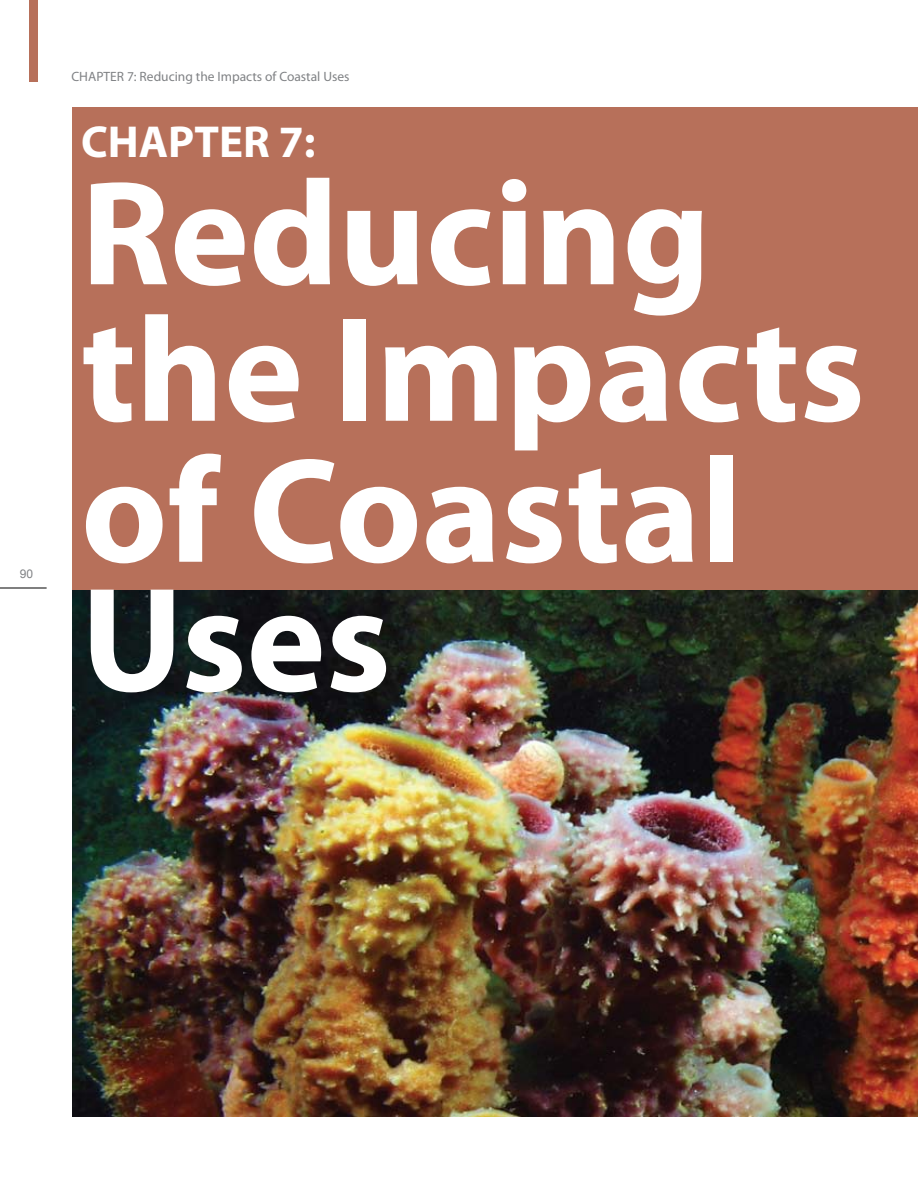
<style>
.page{position:relative;width:918px;height:1188px;background:#fff}
.page>*{position:absolute;margin:0;border:0;box-sizing:border-box;transform-origin:0 0}
.t1{font:700 150px/135.4px "Myriad Pro";color:#fff}
.t2{font:700 45px "Myriad Pro";color:#fff}
.t3{font:13.5px "Myriad Pro";color:#808285}
.t4{font:12px "Arial";color:#808285}
</style>
<div class="page">
<hr style="left:0;top:588px;width:47px;height:1px;background:#000">
<div style="left:30px;top:0;width:8px;height:81px;background:#b7705a"></div>
<div style="left:73px;top:108px;width:845px;height:596px;background:#b7705a"></div>
<img style="left:73px;top:590px;width:845px;height:526px">
<p class="t4" style="left:20px;top:567px;width:15px">90</p>
<p class="t3" style="left:72px;top:68px;width:279px">CHAPTER 7: Reducing the Impacts of Coastal Uses</p>
<p class="t2" style="left:81px;top:112px;width:236px">CHAPTER 7:</p>
<p class="t1" style="left:81px;top:161px;width:785px">Reducing the Impacts of Coastal<br>Uses</p>
</div>
